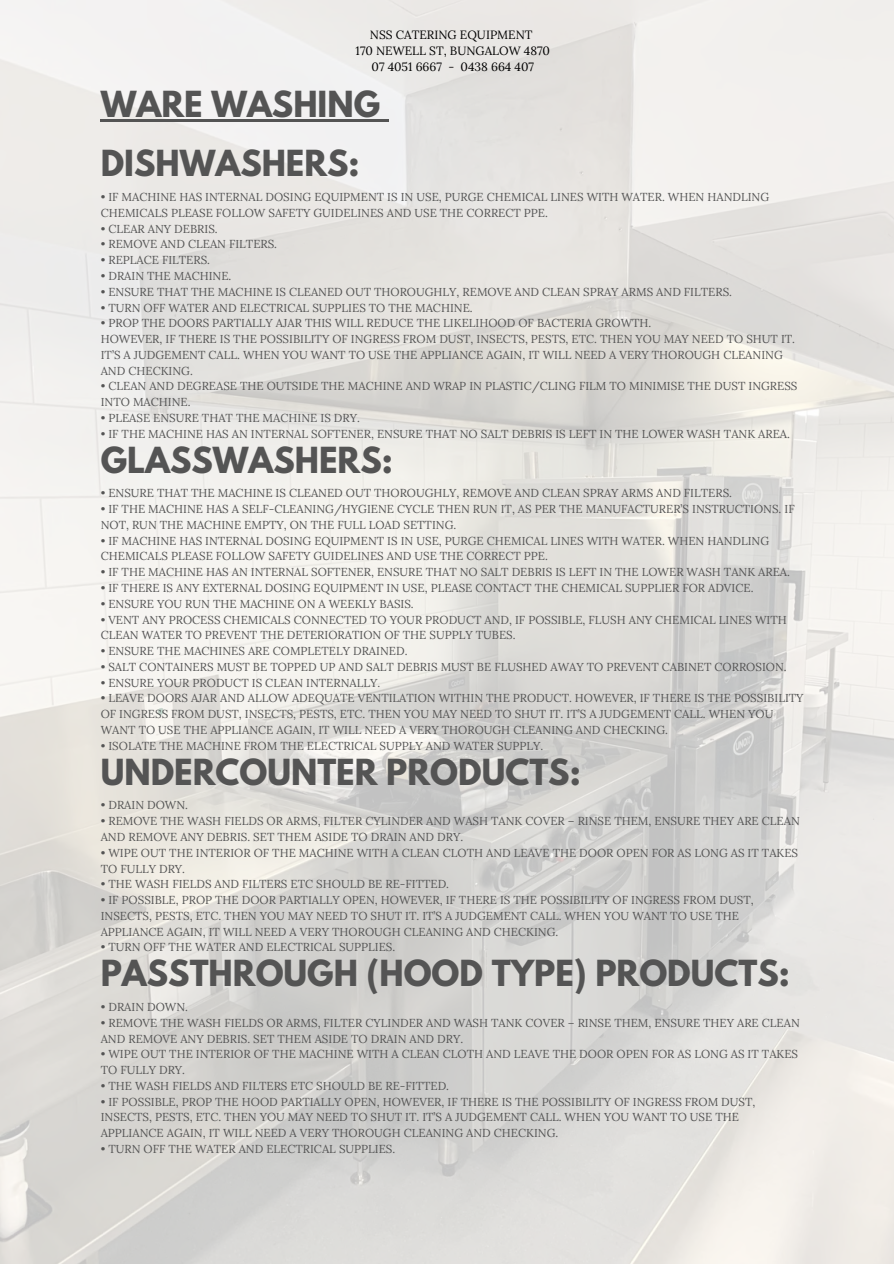
<style>
.page{position:relative;width:894px;height:1264px;background:#fff}
.page>*{position:absolute;margin:0;border:0;box-sizing:border-box;transform-origin:0 0}
.t1{font:700 31.8px/59.7px "League Spartan";color:#545454}
.t2{font:12px/15.8px "Lora";color:#000;text-align:center}
.t3{font:11.55px/15.8px "Lora";color:#545454}
</style>
<div class="page">
<img style="left:0;top:0;width:893px;height:1263px">
<hr style="left:101px;top:119px;width:279px;height:2px;background:#545454">
<svg style="left:380px;top:119px;width:8px;height:2px"></svg>
<p class="t2" style="left:355px;top:27px;width:196px">NSS CATERING EQUIPMENT<br>170 NEWELL ST, BUNGALOW 4870<br>07 4051 6667 - 0438 664 407</p>
<h1 class="t1" style="left:101px;top:78px;width:281px">WARE WASHING<br>DISHWASHERS:</h1>
<p class="t3" style="left:101px;top:189px;width:669px">• IF MACHINE HAS INTERNAL DOSING EQUIPMENT IS IN USE, PURGE CHEMICAL LINES WITH WATER. WHEN HANDLING<br>CHEMICALS PLEASE FOLLOW SAFETY GUIDELINES AND USE THE CORRECT PPE.</p>
<p class="t3" style="left:101px;top:220px;width:118px">• CLEAR ANY DEBRIS.</p>
<p class="t3" style="left:101px;top:236px;width:178px">• REMOVE AND CLEAN FILTERS.</p>
<p class="t3" style="left:101px;top:252px;width:111px">• REPLACE FILTERS.</p>
<p class="t3" style="left:101px;top:268px;width:132px">• DRAIN THE MACHINE.</p>
<p class="t3" style="left:101px;top:284px;width:632px">• ENSURE THAT THE MACHINE IS CLEANED OUT THOROUGHLY, REMOVE AND CLEAN SPRAY ARMS AND FILTERS.</p>
<p class="t3" style="left:101px;top:299px;width:373px">• TURN OFF WATER AND ELECTRICAL SUPPLIES TO THE MACHINE.</p>
<p class="t3" style="left:101px;top:315px;width:695px">• PROP THE DOORS PARTIALLY AJAR THIS WILL REDUCE THE LIKELIHOOD OF BACTERIA GROWTH.<br>HOWEVER, IF THERE IS THE POSSIBILITY OF INGRESS FROM DUST, INSECTS, PESTS, ETC. THEN YOU MAY NEED TO SHUT IT.<br>IT’S A JUDGEMENT CALL. WHEN YOU WANT TO USE THE APPLIANCE AGAIN, IT WILL NEED A VERY THOROUGH CLEANING AND CHECKING.</p>
<p class="t3" style="left:101px;top:378px;width:698px">• CLEAN AND DEGREASE THE OUTSIDE THE MACHINE AND WRAP IN PLASTIC/CLING FILM TO MINIMISE THE DUST INGRESS<br>INTO MACHINE.</p>
<p class="t3" style="left:101px;top:410px;width:260px">• PLEASE ENSURE THAT THE MACHINE IS DRY.</p>
<p class="t3" style="left:101px;top:425px;width:690px">• IF THE MACHINE HAS AN INTERNAL SOFTENER, ENSURE THAT NO SALT DEBRIS IS LEFT IN THE LOWER WASH TANK AREA.</p>
<h1 class="t1" style="left:101px;top:434px;width:293px">GLASSWASHERS:</h1>
<p class="t3" style="left:101px;top:485px;width:632px">• ENSURE THAT THE MACHINE IS CLEANED OUT THOROUGHLY, REMOVE AND CLEAN SPRAY ARMS AND FILTERS.</p>
<p class="t3" style="left:101px;top:501px;width:695px">• IF THE MACHINE HAS A SELF-CLEANING/HYGIENE CYCLE THEN RUN IT, AS PER THE MANUFACTURER’S INSTRUCTIONS. IF<br>NOT, RUN THE MACHINE EMPTY, ON THE FULL LOAD SETTING.</p>
<p class="t3" style="left:101px;top:532px;width:669px">• IF MACHINE HAS INTERNAL DOSING EQUIPMENT IS IN USE, PURGE CHEMICAL LINES WITH WATER. WHEN HANDLING<br>CHEMICALS PLEASE FOLLOW SAFETY GUIDELINES AND USE THE CORRECT PPE.</p>
<p class="t3" style="left:101px;top:564px;width:690px">• IF THE MACHINE HAS AN INTERNAL SOFTENER, ENSURE THAT NO SALT DEBRIS IS LEFT IN THE LOWER WASH TANK AREA.</p>
<p class="t3" style="left:101px;top:580px;width:654px">• IF THERE IS ANY EXTERNAL DOSING EQUIPMENT IN USE, PLEASE CONTACT THE CHEMICAL SUPPLIER FOR ADVICE.</p>
<p class="t3" style="left:101px;top:595px;width:314px">• ENSURE YOU RUN THE MACHINE ON A WEEKLY BASIS.</p>
<p class="t3" style="left:101px;top:611px;width:687px">• VENT ANY PROCESS CHEMICALS CONNECTED TO YOUR PRODUCT AND, IF POSSIBLE, FLUSH ANY CHEMICAL LINES WITH<br>CLEAN WATER TO PREVENT THE DETERIORATION OF THE SUPPLY TUBES.</p>
<p class="t3" style="left:101px;top:643px;width:308px">• ENSURE THE MACHINES ARE COMPLETELY DRAINED.</p>
<p class="t3" style="left:101px;top:658px;width:687px">• SALT CONTAINERS MUST BE TOPPED UP AND SALT DEBRIS MUST BE FLUSHED AWAY TO PREVENT CABINET CORROSION.</p>
<p class="t3" style="left:101px;top:674px;width:281px">• ENSURE YOUR PRODUCT IS CLEAN INTERNALLY.</p>
<p class="t3" style="left:101px;top:690px;width:704px">• LEAVE DOORS AJAR AND ALLOW ADEQUATE VENTILATION WITHIN THE PRODUCT. HOWEVER, IF THERE IS THE POSSIBILITY<br>OF INGRESS FROM DUST, INSECTS, PESTS, ETC. THEN YOU MAY NEED TO SHUT IT. IT’S A JUDGEMENT CALL. WHEN YOU<br>WANT TO USE THE APPLIANCE AGAIN, IT WILL NEED A VERY THOROUGH CLEANING AND CHECKING.</p>
<p class="t3" style="left:101px;top:737px;width:444px">• ISOLATE THE MACHINE FROM THE ELECTRICAL SUPPLY AND WATER SUPPLY.</p>
<h1 class="t1" style="left:101px;top:746px;width:481px">UNDERCOUNTER PRODUCTS:</h1>
<p class="t3" style="left:101px;top:797px;width:89px">• DRAIN DOWN.</p>
<p class="t3" style="left:101px;top:813px;width:700px">• REMOVE THE WASH FIELDS OR ARMS, FILTER CYLINDER AND WASH TANK COVER – RINSE THEM, ENSURE THEY ARE CLEAN<br>AND REMOVE ANY DEBRIS. SET THEM ASIDE TO DRAIN AND DRY.</p>
<p class="t3" style="left:101px;top:844px;width:698px">• WIPE OUT THE INTERIOR OF THE MACHINE WITH A CLEAN CLOTH AND LEAVE THE DOOR OPEN FOR AS LONG AS IT TAKES<br>TO FULLY DRY.</p>
<p class="t3" style="left:101px;top:876px;width:350px">• THE WASH FIELDS AND FILTERS ETC SHOULD BE RE-FITTED.</p>
<p class="t3" style="left:101px;top:892px;width:654px">• IF POSSIBLE, PROP THE DOOR PARTIALLY OPEN, HOWEVER, IF THERE IS THE POSSIBILITY OF INGRESS FROM DUST,<br>INSECTS, PESTS, ETC. THEN YOU MAY NEED TO SHUT IT. IT’S A JUDGEMENT CALL. WHEN YOU WANT TO USE THE<br>APPLIANCE AGAIN, IT WILL NEED A VERY THOROUGH CLEANING AND CHECKING.</p>
<p class="t3" style="left:101px;top:939px;width:296px">• TURN OFF THE WATER AND ELECTRICAL SUPPLIES.</p>
<h1 class="t1" style="left:101px;top:947px;width:690px">PASSTHROUGH (HOOD TYPE) PRODUCTS:</h1>
<p class="t3" style="left:101px;top:998px;width:89px">• DRAIN DOWN.</p>
<p class="t3" style="left:101px;top:1014px;width:700px">• REMOVE THE WASH FIELDS OR ARMS, FILTER CYLINDER AND WASH TANK COVER – RINSE THEM, ENSURE THEY ARE CLEAN<br>AND REMOVE ANY DEBRIS. SET THEM ASIDE TO DRAIN AND DRY.</p>
<p class="t3" style="left:101px;top:1046px;width:698px">• WIPE OUT THE INTERIOR OF THE MACHINE WITH A CLEAN CLOTH AND LEAVE THE DOOR OPEN FOR AS LONG AS IT TAKES<br>TO FULLY DRY.</p>
<p class="t3" style="left:101px;top:1077px;width:350px">• THE WASH FIELDS AND FILTERS ETC SHOULD BE RE-FITTED.</p>
<p class="t3" style="left:101px;top:1093px;width:656px">• IF POSSIBLE, PROP THE HOOD PARTIALLY OPEN, HOWEVER, IF THERE IS THE POSSIBILITY OF INGRESS FROM DUST,<br>INSECTS, PESTS, ETC. THEN YOU MAY NEED TO SHUT IT. IT’S A JUDGEMENT CALL. WHEN YOU WANT TO USE THE<br>APPLIANCE AGAIN, IT WILL NEED A VERY THOROUGH CLEANING AND CHECKING.</p>
<p class="t3" style="left:101px;top:1140px;width:296px">• TURN OFF THE WATER AND ELECTRICAL SUPPLIES.</p>
</div>
